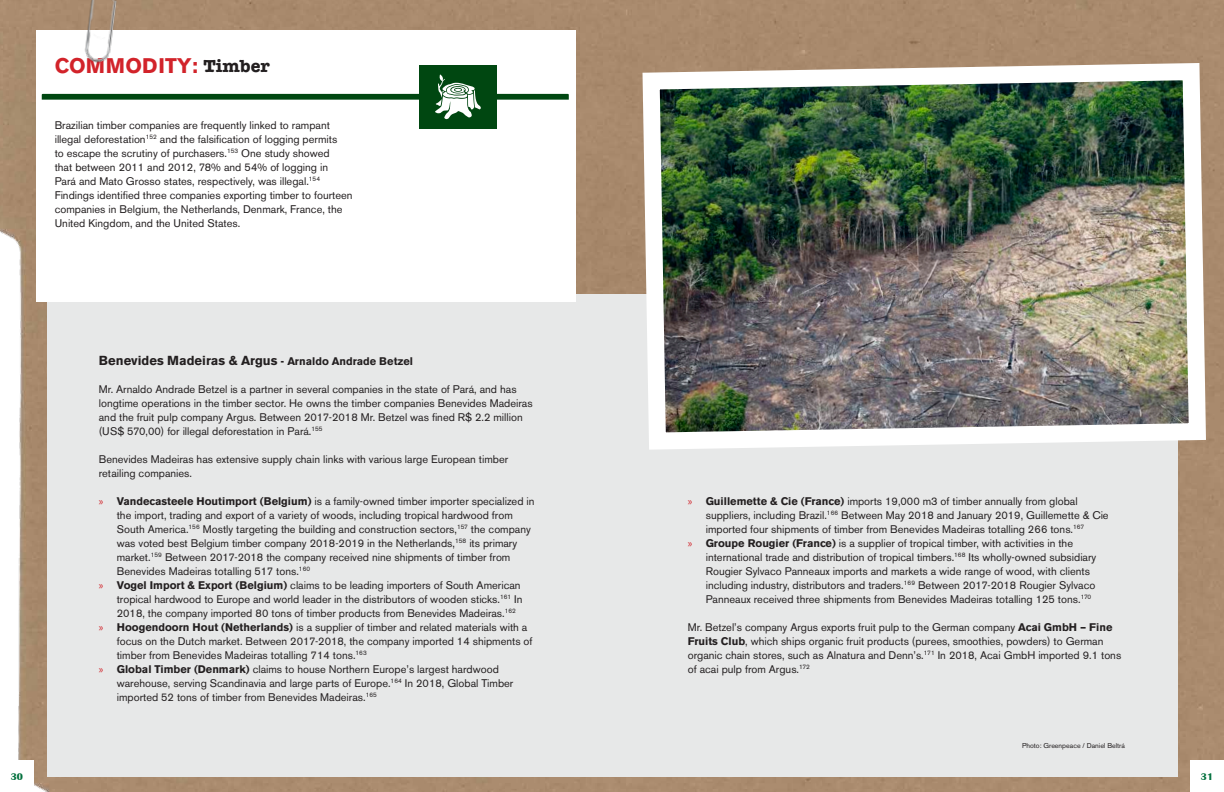
<style>
.page{position:relative;width:1224px;height:792px;background:#fff}
.page>*{position:absolute;margin:0;border:0;box-sizing:border-box;transform-origin:0 0}
.t1{font:700 21px "Akzidenz Grotesk BE";color:#d2232a}
.t2{font:700 13px "Akzidenz Grotesk BE";color:#231f20}
.t3{font:11px/14px "Akzidenz Grotesk BE";color:#231f20}
.t4{font:700 10px "Britannic";color:#00703c}
.t5{font:7px "Akzidenz Grotesk BE";color:#231f20}
.s1{font-family:"American Typewriter";font-size:18px;color:#231f20}
.s2{font-size:11px}
.s3{font-family:"Myriad Pro";color:#d2232a}
.s4{font-weight:700}
</style>
<div class="page">
<img style="left:0;top:0;width:1224px;height:792px">
<div style="left:48px;top:294px;width:1130px;height:482px;background:#e7e8e8"></div>
<div style="left:0;top:760px;width:34px;height:32px;background:#fff"></div>
<div style="left:36px;top:30px;width:540px;height:272px;background:#fff"></div>
<div style="left:419px;top:65px;width:78px;height:63px;background:#004711"></div>
<svg style="left:42px;top:74px;width:527px;height:46px"></svg>
<div style="left:1190px;top:760px;width:34px;height:32px;background:#fff"></div>
<img style="left:634px;top:54px;width:581px;height:404px">
<img style="left:78px;top:0;width:40px;height:63px">
<h1 class="t1" style="left:55px;top:53px;width:217px">COMMODITY: <span class="s1">Timber</span></h1>
<p class="t3" style="left:55px;top:118px;width:299px">Brazilian timber companies are frequently linked to rampant illegal deforestation<sup>152</sup> and the falsification of logging permits<br>to escape the scrutiny of purchasers.<sup>153</sup> One study showed<br>that between 2011 and 2012, 78% and 54% of logging in<br>Pará and Mato Grosso states, respectively, was illegal.<sup>154<br></sup>Findings identified three companies exporting timber to fourteen companies in Belgium, the Netherlands, Denmark, France, the United Kingdom, and the United States.</p>
<p class="t4" style="left:11px;top:771px;width:14px">30</p>
<p class="t2" style="left:99px;top:353px;width:316px">Benevides Madeiras &amp; Argus <span class="s2">- Arnaldo Andrade Betzel</span></p>
<p class="t3" style="left:99px;top:382px;width:435px">Mr. Arnaldo Andrade Betzel is a partner in several companies in the state of Pará, and has longtime operations in the timber sector. He owns the timber companies Benevides Madeiras and the fruit pulp company Argus. Between 2017-2018 Mr. Betzel was fined R$ 2.2 million (US$ 570,00) for illegal deforestation in Pará.<sup>155</sup></p>
<p class="t3" style="left:99px;top:452px;width:411px">Benevides Madeiras has extensive supply chain links with various large European timber retailing companies.</p>
<p class="t3" style="left:99px;top:494px;width:437px"><span class="s3">»</span> <span class="s4">Vandecasteele Houtimport (Belgium)</span> is a family-owned timber importer specialized in</p>
<p class="t3" style="left:117px;top:508px;width:398px">the import, trading and export of a variety of woods, including tropical hardwood from</p>
<p class="t3" style="left:117px;top:522px;width:416px">South America.<sup>156</sup> Mostly targeting the building and construction sectors,<sup>157</sup> the company</p>
<p class="t3" style="left:117px;top:536px;width:402px">was voted best Belgium timber company 2018-2019 in the Netherlands,<sup>158</sup> its primary</p>
<p class="t3" style="left:117px;top:550px;width:395px">market.<sup>159</sup> Between 2017-2018 the company received nine shipments of timber from</p>
<p class="t3" style="left:117px;top:564px;width:195px">Benevides Madeiras totalling 517 tons.<sup>160</sup></p>
<p class="t3" style="left:99px;top:578px;width:423px"><span class="s3">»</span> <span class="s4">Vogel Import &amp; Export (Belgium)</span> claims to be leading importers of South American</p>
<p class="t3" style="left:117px;top:592px;width:407px">tropical hardwood to Europe and world leader in the distributors of wooden sticks.<sup>161</sup> In</p>
<p class="t3" style="left:117px;top:606px;width:401px">2018, the company imported 80 tons of timber products from Benevides Madeiras.<sup>162</sup></p>
<p class="t3" style="left:99px;top:620px;width:430px"><span class="s3">»</span> <span class="s4">Hoogendoorn Hout (Netherlands)</span> is a supplier of timber and related materials with a</p>
<p class="t3" style="left:117px;top:634px;width:417px">focus on the Dutch market. Between 2017-2018, the company imported 14 shipments of</p>
<p class="t3" style="left:117px;top:648px;width:252px">timber from Benevides Madeiras totalling 714 tons.<sup>163</sup></p>
<p class="t3" style="left:99px;top:662px;width:402px"><span class="s3">»</span> <span class="s4">Global Timber (Denmark)</span> claims to house Northern Europe’s largest hardwood</p>
<p class="t3" style="left:117px;top:676px;width:398px">warehouse, serving Scandinavia and large parts of Europe.<sup>164</sup> In 2018, Global Timber</p>
<p class="t3" style="left:117px;top:690px;width:262px">imported 52 tons of timber from Benevides Madeiras.<sup>165</sup></p>
<p class="t3" style="left:688px;top:494px;width:391px"><span class="s3">»</span> <span class="s4">Guillemette &amp; Cie (France)</span> imports 19,000 m3 of timber annually from global</p>
<p class="t3" style="left:706px;top:508px;width:404px">suppliers, including Brazil.<sup>166</sup> Between May 2018 and January 2019, Guillemette &amp; Cie</p>
<p class="t3" style="left:706px;top:522px;width:380px">imported four shipments of timber from Benevides Madeiras totalling 266 tons.<sup>167</sup></p>
<p class="t3" style="left:688px;top:536px;width:387px"><span class="s3">»</span> <span class="s4">Groupe Rougier (France)</span> is a supplier of tropical timber, with activities in the</p>
<p class="t3" style="left:706px;top:550px;width:392px">international trade and distribution of tropical timbers.<sup>168</sup> Its wholly-owned subsidiary</p>
<p class="t3" style="left:706px;top:564px;width:386px">Rougier Sylvaco Panneaux imports and markets a wide range of wood, with clients</p>
<p class="t3" style="left:706px;top:578px;width:391px">including industry, distributors and traders.<sup>169</sup> Between 2017-2018 Rougier Sylvaco</p>
<p class="t3" style="left:706px;top:592px;width:387px">Panneaux received three shipments from Benevides Madeiras totalling 125 tons.<sup>170</sup></p>
<p class="t3" style="left:688px;top:620px;width:435px">Mr. Betzel’s company Argus exports fruit pulp to the German company <span class="s4">Acai GmbH – Fine Fruits Club</span>, which ships organic fruit products (purees, smoothies, powders) to German organic chain stores, such as Alnatura and Denn’s.<sup>171</sup> In 2018, Acai GmbH imported 9.1 tons of acai pulp from Argus.<sup>172</sup></p>
<p class="t5" style="left:1022px;top:741px;width:104px">Photo: Greenpeace / Daniel Beltrá</p>
<p class="t4" style="left:1201px;top:771px;width:14px">31</p>
</div>
